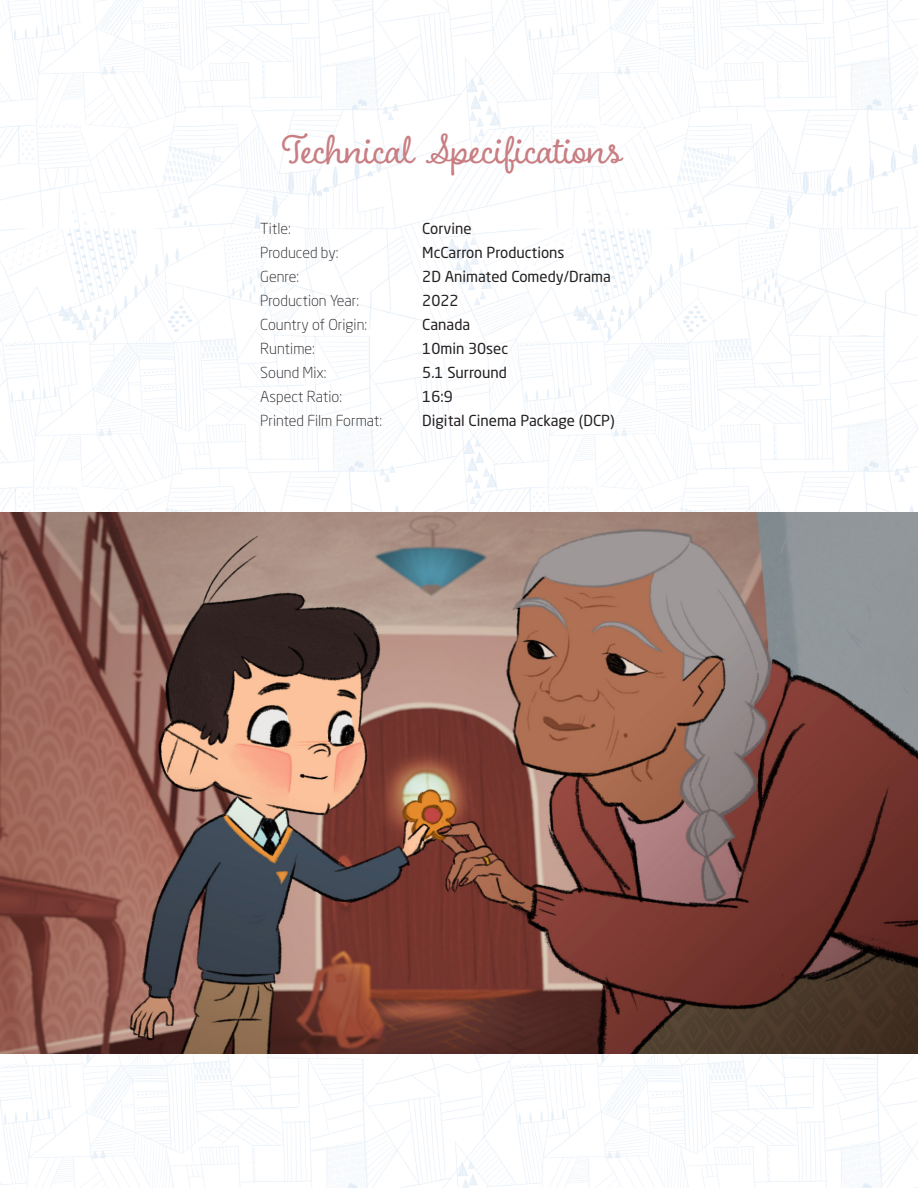
<style>
.page{position:relative;width:918px;height:1188px;background:#fff}
.page>*{position:absolute;margin:0;border:0;box-sizing:border-box;transform-origin:0 0}
.t1{font:45px "Boucherie Cursive";color:#c87e82}
.List_Number_2{font:15px "Neo Sans W1 G";color:#231f20}
.List_Number_2-2{font:300 15px "Neo Sans W1 G";color:#231f20}
</style>
<div class="page">
<img style="left:0;top:0;width:918px;height:1188px">
<img style="left:0;top:512px;width:918px;height:541px">
<p class="t1" style="left:282px;top:121px;width:342px">Technical Specifications</p>
<p class="List_Number_2-2" style="left:260px;top:219px;width:32px">Title:</p>
<p class="List_Number_2" style="left:422px;top:219px;width:51px">Corvine</p>
<p class="List_Number_2-2" style="left:260px;top:243px;width:80px">Produced by:</p>
<p class="List_Number_2" style="left:422px;top:243px;width:144px">McCarron Productions</p>
<p class="List_Number_2-2" style="left:260px;top:267px;width:40px">Genre:</p>
<p class="List_Number_2" style="left:422px;top:267px;width:190px">2D Animated Comedy/Drama</p>
<p class="List_Number_2-2" style="left:260px;top:291px;width:100px">Production Year:</p>
<p class="List_Number_2" style="left:422px;top:291px;width:38px">2022</p>
<p class="List_Number_2-2" style="left:260px;top:315px;width:108px">Country of Origin:</p>
<p class="List_Number_2" style="left:422px;top:315px;width:49px">Canada</p>
<p class="List_Number_2-2" style="left:260px;top:339px;width:56px">Runtime:</p>
<p class="List_Number_2" style="left:422px;top:339px;width:87px">10min 30sec</p>
<p class="List_Number_2-2" style="left:260px;top:363px;width:68px">Sound Mix:</p>
<p class="List_Number_2" style="left:422px;top:363px;width:86px">5.1 Surround</p>
<p class="List_Number_2-2" style="left:260px;top:387px;width:83px">Aspect Ratio:</p>
<p class="List_Number_2" style="left:422px;top:387px;width:32px">16:9</p>
<p class="List_Number_2-2" style="left:260px;top:411px;width:124px">Printed Film Format:</p>
<p class="List_Number_2" style="left:422px;top:411px;width:194px">Digital Cinema Package (DCP)</p>
</div>
